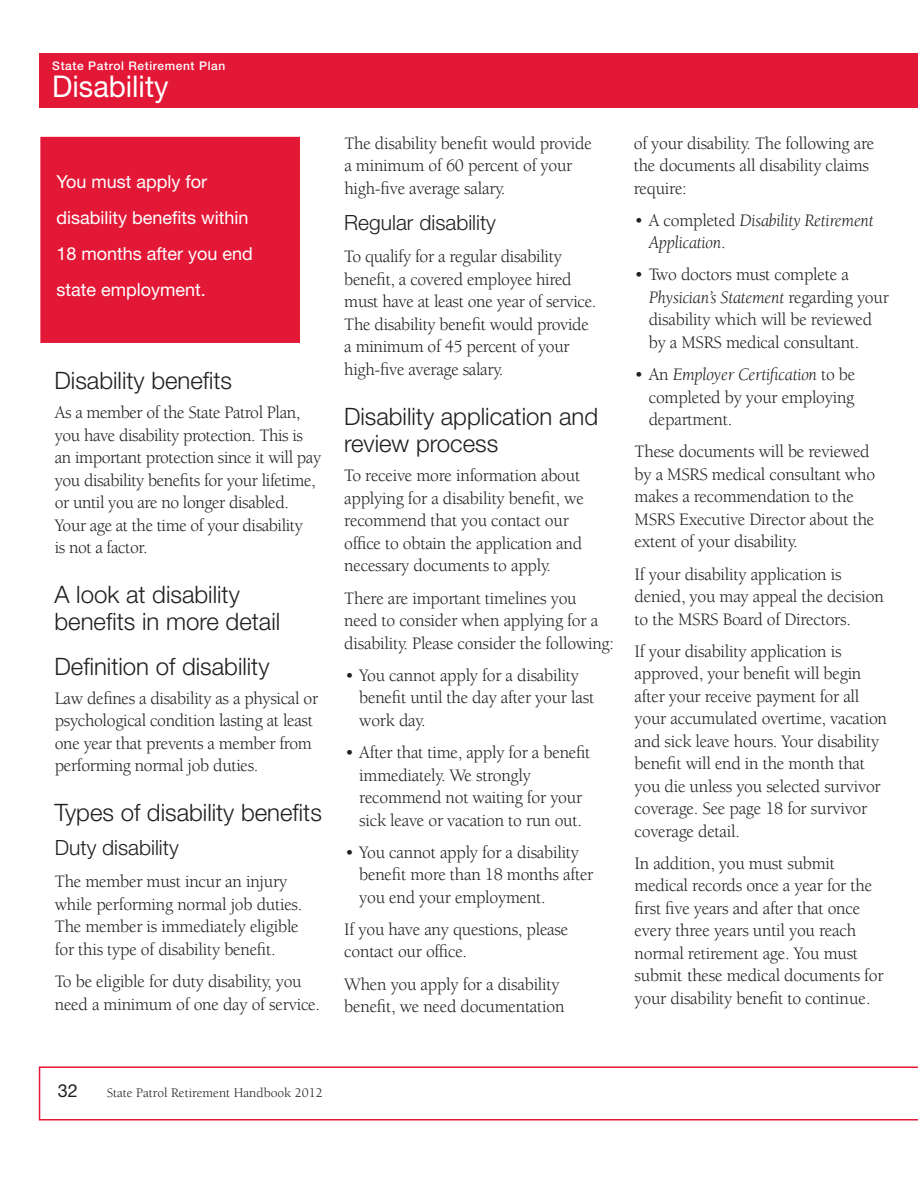
<style>
.page{position:relative;width:918px;height:1188px;background:#fff}
.page>*{position:absolute;margin:0;border:0;box-sizing:border-box;transform-origin:0 0}
.t1{font:30px "Helvetica Neue LT Std";color:#fff;scale:.96 1}
.t2{font:300 24px/27px "Helvetica Neue LT Std";color:#231f20}
.t3{font:300 21px "Helvetica Neue LT Std";color:#231f20}
.t4{font:18px/22.5px "Berkeley Std";letter-spacing:-.015em;color:#231f20}
.t5{font:18px/36px "Helvetica Neue LT Std";color:#fff}
.t6{font:italic 18px/22.5px "Berkeley Std";letter-spacing:-.015em;color:#231f20}
.t7{font:18px "Helvetica Neue LT Std";color:#231f20}
.t8{font:13.5px "Berkeley Std";color:#231f20}
.t9{font:500 12px "Helvetica Neue LT Std";letter-spacing:.05em;color:#fff}
.s1{font-style:normal}
.s2{font-style:italic}
</style>
<div class="page">
<div style="left:39px;top:54px;width:879px;height:54px;background:#e31836"></div>
<div style="left:41px;top:138px;width:258px;height:204px;background:#e31836"></div>
<div style="left:40px;top:137px;width:260px;height:206px;border:1px solid #e31836"></div>
<svg style="left:39px;top:1066px;width:879px;height:55px"></svg>
<p class="t9" style="left:52px;top:61px;width:175px">State Patrol Retirement Plan</p>
<h1 class="t1" style="left:52px;top:75px;width:123px">Disability</h1>
<p class="t5" style="left:57px;top:166px;width:198px">You must apply for disability benefits within<br>18 months after you end state employment.</p>
<h2 class="t2" style="left:54px;top:370px;width:179px">Disability benefits</h2>
<p class="t4" style="left:55px;top:403px;width:268px">As a member of the State Patrol Plan, you have disability protection. This is an important protection since it will pay you disability benefits for your lifetime, or until you are no longer disabled.<br>Your age at the time of your disability<br>is not a factor.</p>
<h2 class="t2" style="left:54px;top:584px;width:227px">A look at disability benefits in more detail</h2>
<h2 class="t2" style="left:54px;top:655px;width:217px">Definition of disability</h2>
<p class="t4" style="left:55px;top:688px;width:265px">Law defines a disability as a physical or psychological condition lasting at least one year that prevents a member from performing normal job duties.</p>
<h2 class="t2" style="left:54px;top:802px;width:269px">Types of disability benefits</h2>
<p class="t3" style="left:55px;top:840px;width:125px">Duty disability</p>
<p class="t4" style="left:55px;top:872px;width:249px">The member must incur an injury while performing normal job duties.<br>The member is immediately eligible for this type of disability benefit.</p>
<p class="t4" style="left:55px;top:972px;width:267px">To be eligible for duty disability, you need a minimum of one day of service.</p>
<p class="t4" style="left:344px;top:133px;width:249px">The disability benefit would provide a minimum of 60 percent of your high-five average salary.</p>
<p class="t3" style="left:344px;top:215px;width:153px">Regular disability</p>
<p class="t4" style="left:344px;top:247px;width:254px">To qualify for a regular disability benefit, a covered employee hired must have at least one year of service.<br>The disability benefit would provide a minimum of 45 percent of your high-five average salary.</p>
<h2 class="t2" style="left:344px;top:406px;width:256px">Disability application and review process</h2>
<p class="t4" style="left:344px;top:466px;width:241px">To receive more information about applying for a disability benefit, we recommend that you contact our office to obtain the application and necessary documents to apply.</p>
<p class="t4" style="left:344px;top:588px;width:271px">There are important timelines you need to consider when applying for a disability. Please consider the following:</p>
<p class="t4" style="left:359px;top:665px;width:236px;text-indent:-14px">• You cannot apply for a disability benefit until the day after your last work day.</p>
<p class="t4" style="left:359px;top:742px;width:233px;text-indent:-14px">• After that time, apply for a benefit immediately. We strongly recommend not waiting for your sick leave or vacation to run out.</p>
<p class="t4" style="left:359px;top:842px;width:236px;text-indent:-14px">• You cannot apply for a disability benefit more than 18 months after you end your employment.</p>
<p class="t4" style="left:344px;top:919px;width:226px">If you have any questions, please contact our office.</p>
<p class="t4" style="left:344px;top:974px;width:222px">When you apply for a disability benefit, we need documentation</p>
<p class="t4" style="left:634px;top:133px;width:242px">of your disability. The following are the documents all disability claims require:</p>
<p class="t6" style="left:649px;top:210px;width:226px;text-indent:-14px"><span class="s1">• A completed</span> Disability Retirement<br>Application<span class="s1">.</span></p>
<p class="t4" style="left:649px;top:265px;width:242px;text-indent:-14px">• Two doctors must complete a<br><span class="s2">Physician’s Statement</span> regarding your disability which will be reviewed by a MSRS medical consultant.</p>
<p class="t4" style="left:649px;top:365px;width:208px;text-align:justify;text-indent:-14px">• An <span class="s2">Employer Certification</span> to be completed by your employing department.</p>
<p class="t4" style="left:635px;top:442px;width:242px">These documents will be reviewed by a MSRS medical consultant who makes a recommendation to the<br>MSRS Executive Director about the extent of your disability.</p>
<p class="t4" style="left:635px;top:564px;width:251px">If your disability application is denied, you may appeal the decision to the MSRS Board of Directors.</p>
<p class="t4" style="left:635px;top:641px;width:254px">If your disability application is approved, your benefit will begin after your receive payment for all your accumulated overtime, vacation and sick leave hours. Your disability benefit will end in the month that you die unless you selected survivor coverage. See page 18 for survivor coverage detail.</p>
<p class="t4" style="left:635px;top:853px;width:251px">In addition, you must submit medical records once a year for the first five years and after that once every three years until you reach normal retirement age. You must submit these medical documents for your disability benefit to continue.</p>
<p class="t7" style="left:58px;top:1084px;width:22px">32</p>
<p class="t8" style="left:107px;top:1087px;width:218px">State Patrol Retirement Handbook 2012</p>
</div>
